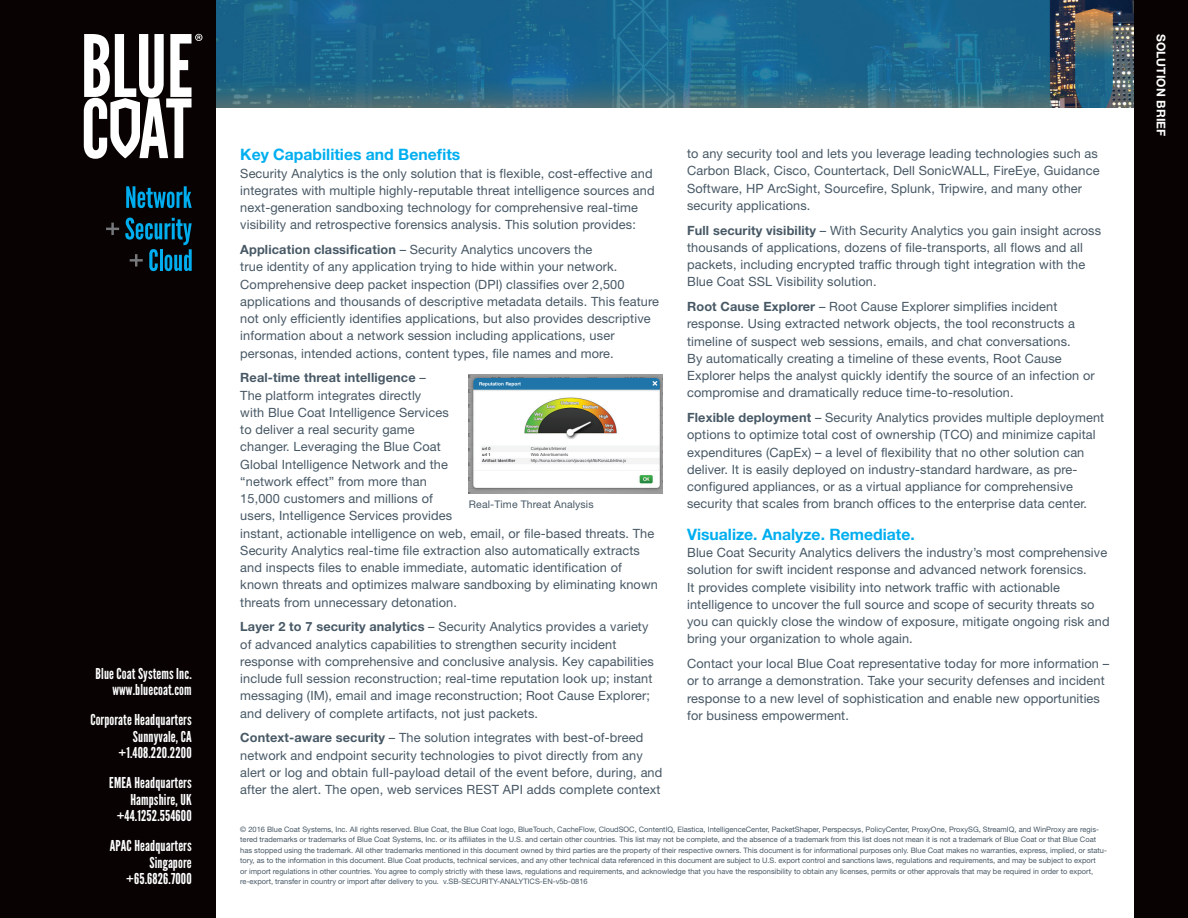
<style>
.page{position:relative;width:1188px;height:918px;background:#fff}
.page>*{position:absolute;margin:0;border:0;box-sizing:border-box;transform-origin:0 0}
.t1{font:700 15.75px "Helvetica Neue LT Std";color:#00aeef}
.t2{font:15px/16.5px "League Gothic";letter-spacing:.01em;color:#fff;text-align:right}
.t3{font:12.75px/17.2px "Helvetica Neue LT Std";letter-spacing:.01em;color:#475865}
.t4{font:700 12px "Helvetica Neue LT Std";letter-spacing:.01em;color:#fff}
.t5{font:10.5px "Helvetica Neue LT Std";letter-spacing:.01em;color:#475865}
.t6{font:7.5px/10.5px "Helvetica Neue LT Std";color:#475865}
.s1{font-weight:700}
</style>
<div class="page">
<img style="left:216px;top:0;width:918px;height:108px">
<div style="left:0;top:0;width:216px;height:918px;background:#080302"></div>
<div style="left:1134px;top:0;width:54px;height:918px;background:#080302"></div>
<svg style="left:84px;top:34px;width:118px;height:125px"></svg>
<svg style="left:126px;top:186px;width:66px;height:22px"></svg>
<svg style="left:106px;top:223px;width:13px;height:12px"></svg>
<svg style="left:125px;top:217px;width:67px;height:54px"></svg>
<img style="left:469px;top:375px;width:194px;height:118px">
<p class="t2" style="left:96px;top:665px;width:98px">Blue Coat Systems Inc. www.bluecoat.com</p>
<p class="t2" style="left:90px;top:712px;width:103px">Corporate Headquarters<br>Sunnyvale, CA +1.408.220.2200</p>
<p class="t2" style="left:109px;top:775px;width:84px">EMEA Headquarters<br>Hampshire, UK +44.1252.554600</p>
<p class="t2" style="left:110px;top:838px;width:84px">APAC Headquarters<br>Singapore +65.6826.7000</p>
<p class="t1" style="left:240px;top:145px;width:222px">Key Capabilities and Benefits</p>
<p class="t3" style="left:240px;top:164px;width:416px">Security Analytics is the only solution that is flexible, cost-effective and integrates with multiple highly-reputable threat intelligence sources and next-generation sandboxing technology for comprehensive real-time visibility and retrospective forensics analysis. This solution provides:</p>
<p class="t3" style="left:240px;top:241px;width:420px"><span class="s1">Application classification</span> – Security Analytics uncovers the<br>true identity of any application trying to hide within your network.<br>Comprehensive deep packet inspection (DPI) classifies over 2,500 applications and thousands of descriptive metadata details. This feature not only efficiently identifies applications, but also provides descriptive information about a network session including applications, user personas, intended actions, content types, file names and more.</p>
<p class="t3" style="left:240px;top:369px;width:419px"><span class="s1">Real-time threat intelligence</span> –<br>The platform integrates directly<br>with Blue Coat Intelligence Services<br>to deliver a real security game<br>changer. Leveraging the Blue Coat<br>Global Intelligence Network and the<br>“network effect” from more than<br>15,000 customers and millions of<br>users, Intelligence Services provides<br>instant, actionable intelligence on web, email, or file-based threats. The Security Analytics real-time file extraction also automatically extracts and inspects files to enable immediate, automatic identification of known threats and optimizes malware sandboxing by eliminating known threats from unnecessary detonation.</p>
<p class="t3" style="left:240px;top:618px;width:415px"><span class="s1">Layer 2 to 7 security analytics</span> – Security Analytics provides a variety of advanced analytics capabilities to strengthen security incident response with comprehensive and conclusive analysis. Key capabilities include full session reconstruction; real-time reputation look up; instant messaging (IM), email and image reconstruction; Root Cause Explorer; and delivery of complete artifacts, not just packets.</p>
<p class="t3" style="left:240px;top:729px;width:424px"><span class="s1">Context-aware security</span> – The solution integrates with best-of-breed network and endpoint security technologies to pivot directly from any alert or log and obtain full-payload detail of the event before, during, and after the alert. The open, web services REST API adds complete context</p>
<p class="t5" style="left:469px;top:498px;width:126px">Real-Time Threat Analysis</p>
<p class="t3" style="left:687px;top:145px;width:414px">to any security tool and lets you leverage leading technologies such as Carbon Black, Cisco, Countertack, Dell SonicWALL, FireEye, Guidance Software, HP ArcSight, Sourcefire, Splunk, Tripwire, and many other security applications.</p>
<p class="t3" style="left:687px;top:221px;width:415px"><span class="s1">Full security visibility</span> – With Security Analytics you gain insight across thousands of applications, dozens of file-transports, all flows and all packets, including encrypted traffic through tight integration with the Blue Coat SSL Visibility solution.</p>
<p class="t3" style="left:687px;top:298px;width:409px"><span class="s1">Root Cause Explorer</span> – Root Cause Explorer simplifies incident response. Using extracted network objects, the tool reconstructs a timeline of suspect web sessions, emails, and chat conversations.<br>By automatically creating a timeline of these events, Root Cause Explorer helps the analyst quickly identify the source of an infection or compromise and dramatically reduce time-to-resolution.</p>
<p class="t3" style="left:687px;top:409px;width:419px"><span class="s1">Flexible deployment</span> – Security Analytics provides multiple deployment options to optimize total cost of ownership (TCO) and minimize capital expenditures (CapEx) – a level of flexibility that no other solution can deliver. It is easily deployed on industry-standard hardware, as pre&shy;configured appliances, or as a virtual appliance for comprehensive security that scales from branch offices to the enterprise data center.</p>
<p class="t1" style="left:687px;top:525px;width:229px">Visualize. Analyze. Remediate.</p>
<p class="t3" style="left:687px;top:544px;width:424px">Blue Coat Security Analytics delivers the industry’s most comprehensive solution for swift incident response and advanced network forensics.<br>It provides complete visibility into network traffic with actionable intelligence to uncover the full source and scope of security threats so you can quickly close the window of exposure, mitigate ongoing risk and bring your organization to whole again.</p>
<p class="t3" style="left:687px;top:655px;width:424px">Contact your local Blue Coat representative today for more information – or to arrange a demonstration. Take your security defenses and incident response to a new level of sophistication and enable new opportunities for business empowerment.</p>
<p class="t6" style="left:240px;top:824px;width:868px">© 2016 Blue Coat Systems, Inc. All rights reserved. Blue Coat, the Blue Coat logo, BlueTouch, CacheFlow, CloudSOC, ContentIQ, Elastica, IntelligenceCenter, PacketShaper, Perspecsys, PolicyCenter, ProxyOne, ProxySG, StreamIQ, and WinProxy are regis&shy;tered trademarks or trademarks of Blue Coat Systems, Inc. or its affiliates in the U.S. and certain other countries. This list may not be complete, and the absence of a trademark from this list does not mean it is not a trademark of Blue Coat or that Blue Coat has stopped using the trademark. All other trademarks mentioned in this document owned by third parties are the property of their respective owners. This document is for informational purposes only. Blue Coat makes no warranties, express, implied, or statu&shy;tory, as to the information in this document. Blue Coat products, technical services, and any other technical data referenced in this document are subject to U.S. export control and sanctions laws, regulations and requirements, and may be subject to export<br>or import regulations in other countries. You agree to comply strictly with these laws, regulations and requirements, and acknowledge that you have the responsibility to obtain any licenses, permits or other approvals that may be required in order to export, re-export, transfer in country or import after delivery to you. v.SB-SECURITY-ANALYTICS-EN-v5b-0816</p>
<p class="t4" style="left:1168px;top:34px;width:104px;rotate:90deg">SOLUTION BRIEF</p>
</div>
